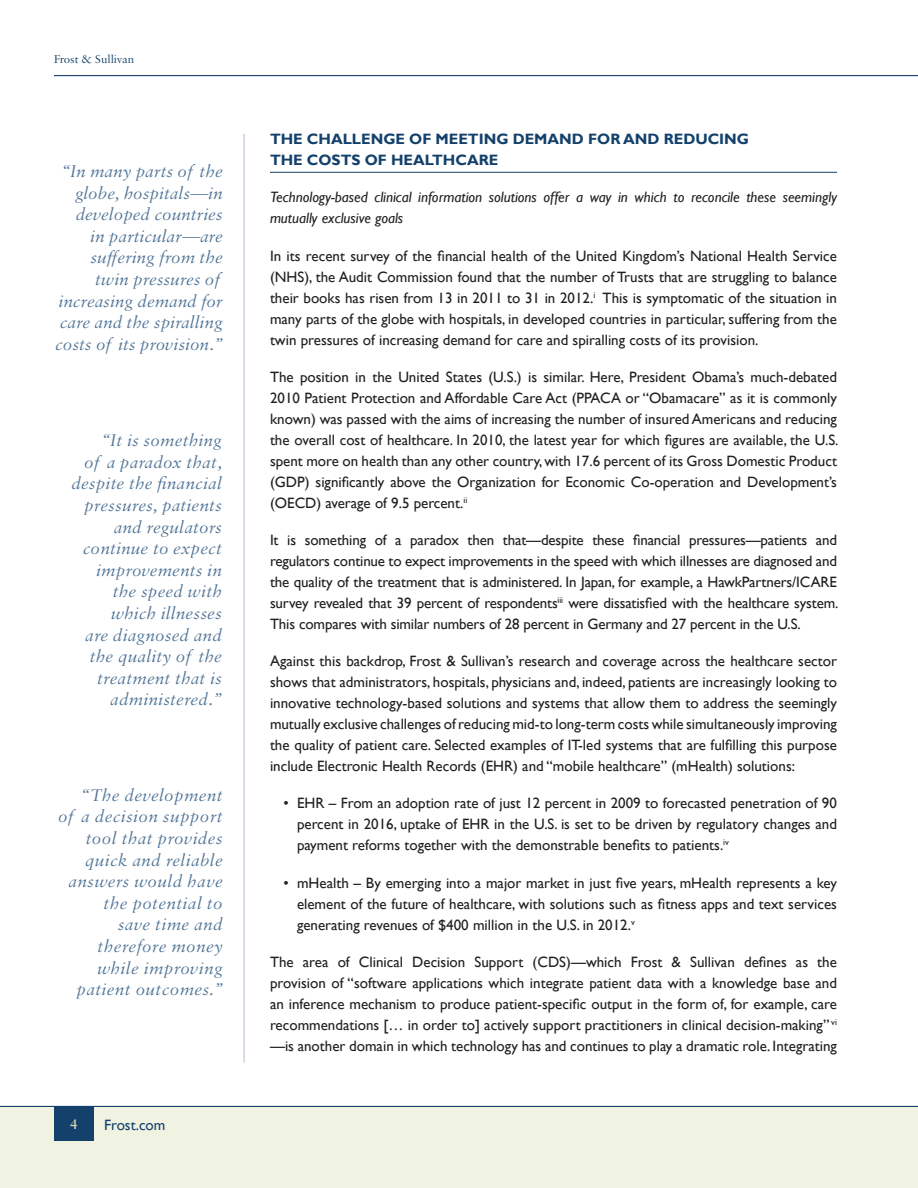
<style>
.page{position:relative;width:918px;height:1188px;background:#fff}
.page>*{position:absolute;margin:0;border:0;box-sizing:border-box;transform-origin:0 0}
.PQ1_left_page{font:italic 18px/21.6px "Sabon MT Pro";letter-spacing:.01em;color:#507497;text-align:right}
.TX1{font:15px/21px "Gill Sans";color:#231f20;text-align:justify}
.TX1-2{font:italic 15px/21px "Gill Sans";color:#231f20}
.HD1{font:700 15px/21px "Gill Sans";color:#13416b}
.t1{font:15px "Gill Sans";color:#13416b}
.t2{font:600 15px "Sabon MT Pro";color:#d6d5b6}
.t3{font:12px "Sabon MT Pro";color:#13416b}
</style>
<div class="page">
<div style="left:0;top:1107px;width:918px;height:81px;background:#f1f3e2"></div>
<hr style="left:54px;top:75px;width:864px;height:1px;background:#13416b">
<hr style="left:0;top:1106px;width:918px;height:1px;background:#13416b">
<div style="left:54px;top:1107px;width:39px;height:33px;background:#13416b"></div>
<hr style="left:244px;top:134px;width:1px;height:929px;background:#b0bacb">
<hr style="left:270px;top:172px;width:567px;height:1px;background:#13416b">
<p class="t3" style="left:54px;top:52px;width:82px">Frost &amp; Sullivan</p>
<p class="PQ1_left_page" style="left:55px;top:160px;width:169px">“In many parts of the globe, hospitals—in developed countries<br>in particular—are suffering from the twin pressures of increasing demand for care and the spiralling costs of its provision.”</p>
<p class="PQ1_left_page" style="left:71px;top:429px;width:152px">“It is something<br>of a paradox that, despite the financial pressures, patients and regulators continue to expect improvements in the speed with which illnesses<br>are diagnosed and the quality of the treatment that is administered.”</p>
<p class="PQ1_left_page" style="left:58px;top:784px;width:166px">“The development<br>of a decision support tool that provides quick and reliable answers would have the potential to<br>save time and therefore money while improving patient outcomes.”</p>
<p class="t2" style="left:70px;top:1115px;width:9px">4</p>
<p class="t1" style="left:104px;top:1116px;width:63px">Frost.com</p>
<p class="HD1" style="left:270px;top:129px;width:481px">THE CHALLENGE OF MEETING DEMAND FOR AND REDUCING<br>THE COSTS OF HEALTHCARE</p>
<p class="TX1-2" style="left:270px;top:187px;width:568px">Technology-based clinical information solutions offer a way in which to reconcile these seemingly mutually exclusive goals</p>
<p class="TX1" style="left:270px;top:245px;width:569px">In its recent survey of the financial health of the United Kingdom’s National Health Service (NHS), the Audit Commission found that the number of Trusts that are struggling to balance their books has risen from 13 in 2011 to 31 in 2012.<sup>i</sup> This is symptomatic of the situation in many parts of the globe with hospitals, in developed countries in particular, suffering from the twin pressures of increasing demand for care and spiralling costs of its provision.</p>
<p class="TX1" style="left:270px;top:367px;width:570px">The position in the United States (U.S.) is similar. Here, President Obama’s much-debated 2010 Patient Protection and Affordable Care Act (PPACA or “Obamacare” as it is commonly known) was passed with the aims of increasing the number of insured Americans and reducing the overall cost of healthcare. In 2010, the latest year for which figures are available, the U.S. spent more on health than any other country, with 17.6 percent of its Gross Domestic Product (GDP) significantly above the Organization for Economic Co-operation and Development’s (OECD) average of 9.5 percent.<sup>ii</sup></p>
<p class="TX1" style="left:270px;top:530px;width:570px">It is something of a paradox then that—despite these financial pressures—patients and regulators continue to expect improvements in the speed with which illnesses are diagnosed and the quality of the treatment that is administered. In Japan, for example, a HawkPartners/ICARE survey revealed that 39 percent of respondents<sup>iii</sup> were dissatisfied with the healthcare system.<br>This compares with similar numbers of 28 percent in Germany and 27 percent in the U.S.</p>
<p class="TX1" style="left:270px;top:651px;width:569px">Against this backdrop, Frost &amp; Sullivan’s research and coverage across the healthcare sector shows that administrators, hospitals, physicians and, indeed, patients are increasingly looking to innovative technology-based solutions and systems that allow them to address the seemingly mutually exclusive challenges of reducing mid-to long-term costs while simultaneously improving the quality of patient care. Selected examples of IT-led systems that are fulfilling this purpose include Electronic Health Records (EHR) and “mobile healthcare” (mHealth) solutions:</p>
<p class="TX1" style="left:297px;top:793px;width:542px;text-indent:-14px">• EHR – From an adoption rate of just 12 percent in 2009 to forecasted penetration of 90 percent in 2016, uptake of EHR in the U.S. is set to be driven by regulatory changes and payment reforms together with the demonstrable benefits to patients.<sup>iv</sup></p>
<p class="TX1" style="left:297px;top:872px;width:541px;text-indent:-14px">• mHealth – By emerging into a major market in just five years, mHealth represents a key element of the future of healthcare, with solutions such as fitness apps and text services generating revenues of $400 million in the U.S. in 2012.<sup>v</sup></p>
<p class="TX1" style="left:270px;top:952px;width:569px">The area of Clinical Decision Support (CDS)—which Frost &amp; Sullivan defines as the provision of “software applications which integrate patient data with a knowledge base and an inference mechanism to produce patient-specific output in the form of, for example, care recommendations [… in order to] actively support practitioners in clinical decision-making” <sup>vi </sup>—is another domain in which technology has and continues to play a dramatic role. Integrating</p>
</div>
